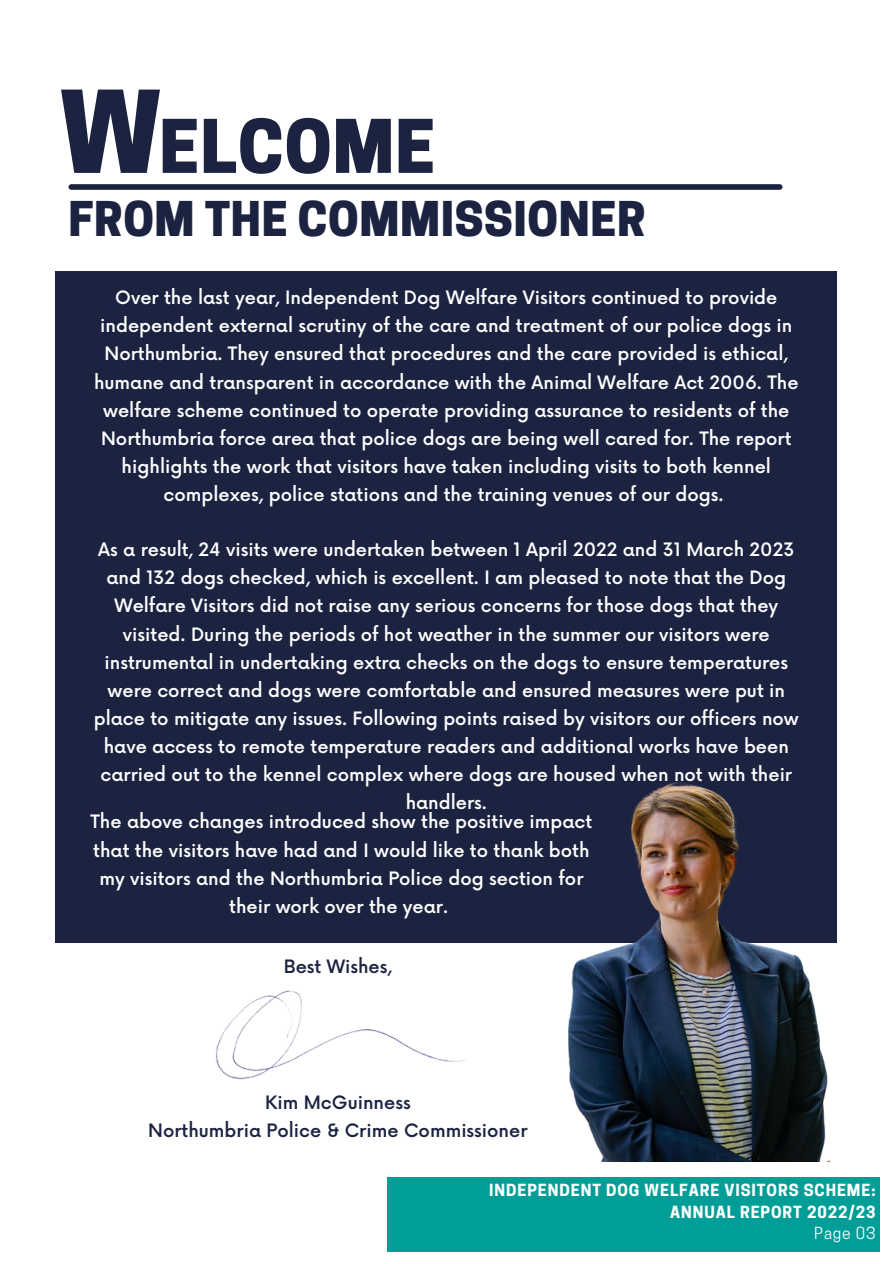
<style>
.page{position:relative;width:893px;height:1264px;background:#fff}
.page>*{position:absolute;margin:0;border:0;box-sizing:border-box;transform-origin:0 0}
.t1{font:800 106.8px "Cooper Hewitt";color:#1b2341}
.t2{font:800 69.3px "Cooper Hewitt";letter-spacing:.015em;color:#1b2341}
.t3{font:800 45px "Cooper Hewitt";letter-spacing:.015em;color:#1b2341}
.t4{font:500 18px/28px "Now";color:#fff;text-align:center}
.t5{font:500 18px "Now";color:#1b2341}
.t6{font:700 15.75px "Cooper Hewitt";letter-spacing:.06em;color:#fff}
.t7{font:15.75px "Cooper Hewitt";letter-spacing:.06em;color:#fff}
</style>
<div class="page">
<div style="left:56px;top:271px;width:780px;height:672px;background:#1b2341"></div>
<div style="left:71px;top:184px;width:708px;height:6px;background:#1b2341"></div>
<img style="left:215px;top:990px;width:250px;height:89px">
<div style="left:387px;top:1176px;width:493px;height:75px;background:#009e96"></div>
<img style="left:568px;top:782px;width:261px;height:379px">
<p class="t1" style="left:60px;top:93px;width:103px">W</p>
<p class="t2" style="left:159px;top:121px;width:277px">ELCOME</p>
<p class="t3" style="left:68px;top:202px;width:578px">FROM THE COMMISSIONER</p>
<p class="t4" style="left:94px;top:285px;width:706px">Over the last year, Independent Dog Welfare Visitors continued to provide independent external scrutiny of the care and treatment of our police dogs in Northumbria. They ensured that procedures and the care provided is ethical, humane and transparent in accordance with the Animal Welfare Act 2006. The welfare scheme continued to operate providing assurance to residents of the Northumbria force area that police dogs are being well cared for. The report highlights the work that visitors have taken including visits to both kennel complexes, police stations and the training venues of our dogs.</p>
<p class="t4" style="left:94px;top:536px;width:706px">As a result, 24 visits were undertaken between 1 April 2022 and 31 March 2023 and 132 dogs checked, which is excellent. I am pleased to note that the Dog Welfare Visitors did not raise any serious concerns for those dogs that they visited. During the periods of hot weather in the summer our visitors were instrumental in undertaking extra checks on the dogs to ensure temperatures were correct and dogs were comfortable and ensured measures were put in place to mitigate any issues. Following points raised by visitors our officers now have access to remote temperature readers and additional works have been carried out to the kennel complex where dogs are housed when not with their handlers.</p>
<p class="t4" style="left:90px;top:809px;width:503px">The above changes introduced show the positive impact that the visitors have had and I would like to thank both my visitors and the Northumbria Police dog section for their work over the year.</p>
<p class="t5" style="left:284px;top:956px;width:110px">Best Wishes,</p>
<p class="t5" style="left:265px;top:1092px;width:147px">Kim McGuinness</p>
<p class="t5" style="left:148px;top:1120px;width:381px">Northumbria Police &amp; Crime Commissioner</p>
<p class="t6" style="left:489px;top:1184px;width:388px">INDEPENDENT DOG WELFARE VISITORS SCHEME:</p>
<p class="t6" style="left:670px;top:1205px;width:207px">ANNUAL REPORT 2022/23</p>
<p class="t7" style="left:814px;top:1226px;width:63px">Page 03</p>
</div>
